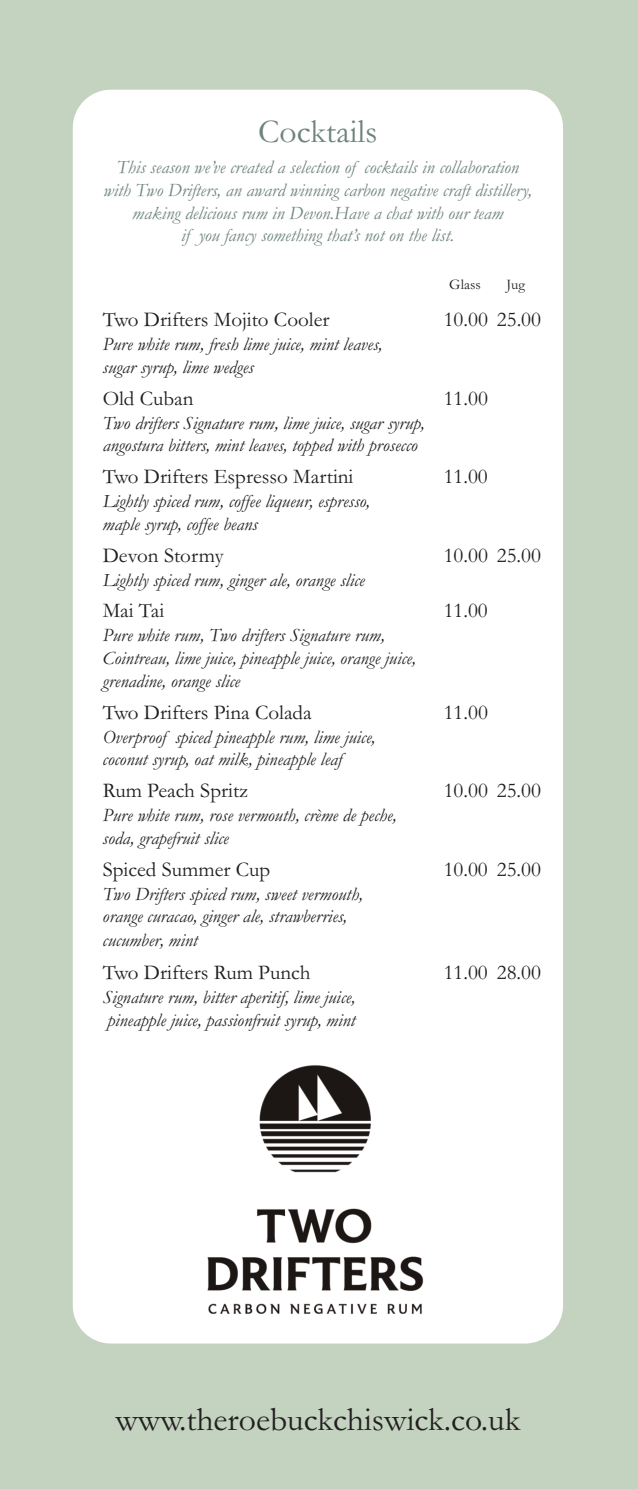
<style>
.page{position:relative;width:638px;height:1489px;background:#fff}
.page>*{position:absolute;margin:0;border:0;box-sizing:border-box;transform-origin:0 0}
.t1{font:33.75px "Garamond";color:#231f20}
.t2{font:33.75px "Garamond";color:#6e847b}
.t3{font:21px "Garamond";color:#231f20}
.t4{font:italic 19px/22.8px "Garamond";color:#231f20}
.t5{font:italic 19px/22.8px "Garamond";color:#6e847b;text-align:center}
.t6{font:14.75px "Garamond";color:#231f20}
</style>
<div class="page">
<div style="left:0;top:0;width:638px;height:1488px;background:#c3d3c0"></div>
<div style="left:73px;top:90px;width:490px;height:1253px;background:#fff;border-radius:38px"></div>
<img style="left:207px;top:1065px;width:217px;height:249px">
<p class="t2" style="left:258px;top:111px;width:121px">Cocktails</p>
<p class="t5" style="left:104px;top:155px;width:430px">This season we’ve created a selection of cocktails in collaboration with Two Drifters, an award winning carbon negative craft distillery, making delicious rum in Devon.Have a chat with our team<br>if you fancy something that’s not on the list.</p>
<p class="t6" style="left:449px;top:275px;width:33px">Glass</p>
<p class="t6" style="left:506px;top:275px;width:20px">Jug</p>
<p class="t3" style="left:103px;top:307px;width:228px">Two Drifters Mojito Cooler</p>
<p class="t3" style="left:444px;top:307px;width:99px">10.00 25.00</p>
<p class="t4" style="left:103px;top:332px;width:281px">Pure white rum, fresh lime juice, mint leaves, sugar syrup, lime wedges</p>
<p class="t3" style="left:103px;top:385px;width:92px">Old Cuban</p>
<p class="t3" style="left:444px;top:385px;width:46px">11.00</p>
<p class="t4" style="left:103px;top:411px;width:323px">Two drifters Signature rum, lime juice, sugar syrup, angostura bitters, mint leaves, topped with prosecco</p>
<p class="t3" style="left:103px;top:464px;width:252px">Two Drifters Espresso Martini</p>
<p class="t3" style="left:444px;top:464px;width:46px">11.00</p>
<p class="t4" style="left:103px;top:489px;width:269px">Lightly spiced rum, coffee liqueur, espresso, maple syrup, coffee beans</p>
<p class="t3" style="left:103px;top:542px;width:123px">Devon Stormy</p>
<p class="t3" style="left:444px;top:542px;width:99px">10.00 25.00</p>
<p class="t4" style="left:103px;top:568px;width:264px">Lightly spiced rum, ginger ale, orange slice</p>
<p class="t3" style="left:103px;top:598px;width:63px">Mai Tai</p>
<p class="t3" style="left:444px;top:598px;width:46px">11.00</p>
<p class="t4" style="left:103px;top:623px;width:315px">Pure white rum, Two drifters Signature rum,<br>Cointreau, lime juice, pineapple juice, orange juice, grenadine, orange slice</p>
<p class="t3" style="left:103px;top:699px;width:210px">Two Drifters Pina Colada</p>
<p class="t3" style="left:444px;top:699px;width:46px">11.00</p>
<p class="t4" style="left:103px;top:725px;width:274px">Overproof spiced pineapple rum, lime juice, coconut syrup, oat milk, pineapple leaf</p>
<p class="t3" style="left:103px;top:778px;width:147px">Rum Peach Spritz</p>
<p class="t3" style="left:444px;top:778px;width:99px">10.00 25.00</p>
<p class="t4" style="left:103px;top:803px;width:295px">Pure white rum, rose vermouth, crème de peche, soda, grapefruit slice</p>
<p class="t3" style="left:103px;top:856px;width:169px">Spiced Summer Cup</p>
<p class="t3" style="left:444px;top:856px;width:99px">10.00 25.00</p>
<p class="t4" style="left:103px;top:881px;width:262px;line-height:23.5px">Two Drifters spiced rum, sweet vermouth, orange curacao, ginger ale, strawberries, cucumber, mint</p>
<p class="t3" style="left:103px;top:960px;width:209px">Two Drifters Rum Punch</p>
<p class="t3" style="left:444px;top:960px;width:99px">11.00 28.00</p>
<p class="t4" style="left:103px;top:985px;width:254px">Signature rum, bitter aperitif, lime juice, pineapple juice, passionfruit syrup, mint</p>
<p class="t1" style="left:115px;top:1398px;width:407px">www.theroebuckchiswick.co.uk</p>
</div>
